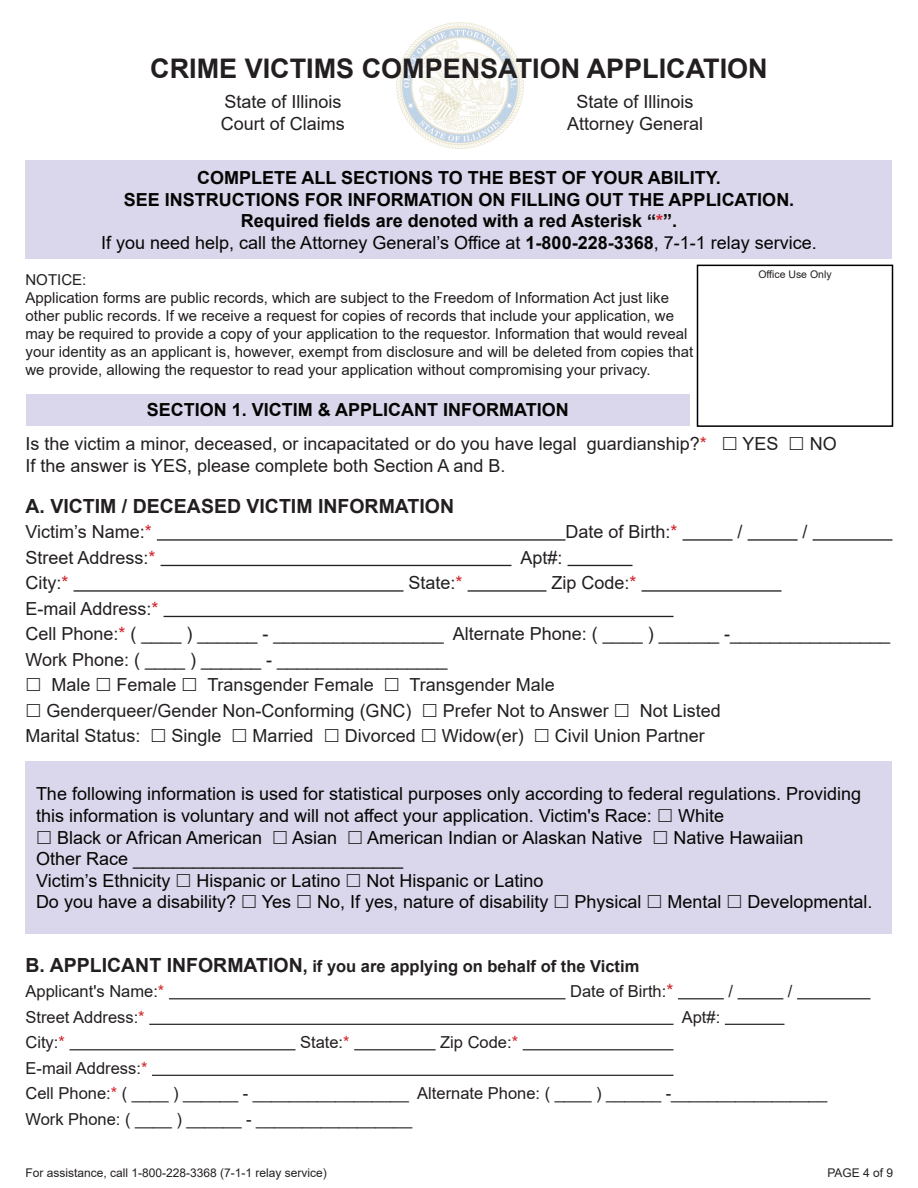
<style>
.page{position:relative;width:918px;height:1188px;background:#fff}
.page>*{position:absolute;margin:0;border:0;box-sizing:border-box;transform-origin:0 0}
.t1{font:700 27px "Arial";color:#231f20}
.t2{font:700 19.5px "Arial";color:#231f20}
.t3{font:18px "Arial";color:#231f20}
.t4{font:18px/21.6px "Arial";color:#040503}
.t5{font:700 18px "Arial";color:#040503}
.t6{font:16.5px "Arial";color:#231f20}
.t7{font:700 16.5px "Arial";color:#231f20}
.t8{font:15px/18px "Arial";color:#231f20}
.t9{font:12px "Arial";color:#231f20}
.t10{font:10.5px "Arial";color:#231f20}
.s1{color:#d1232a}
.s2{font-weight:700}
.s3{font-size:19.5px}
.s4{font-size:18px}
.s5{font-size:18px;color:#d1232a}
</style>
<div class="page">
<img style="left:396px;top:22px;width:128px;height:127px">
<hr style="left:157px;top:539px;width:409px;height:2px;background:#231f20">
<hr style="left:683px;top:539px;width:50px;height:2px;background:#231f20">
<hr style="left:748px;top:539px;width:50px;height:2px;background:#231f20">
<hr style="left:813px;top:539px;width:79px;height:2px;background:#231f20">
<hr style="left:161px;top:565px;width:350px;height:1px;background:#231f20">
<hr style="left:568px;top:565px;width:65px;height:1px;background:#231f20">
<hr style="left:74px;top:590px;width:329px;height:2px;background:#231f20">
<hr style="left:468px;top:590px;width:79px;height:2px;background:#231f20">
<hr style="left:642px;top:590px;width:140px;height:2px;background:#231f20">
<hr style="left:164px;top:616px;width:510px;height:1px;background:#231f20">
<hr style="left:169px;top:998px;width:397px;height:1px;background:#231f20">
<hr style="left:678px;top:998px;width:46px;height:1px;background:#231f20">
<hr style="left:738px;top:998px;width:45px;height:1px;background:#231f20">
<hr style="left:797px;top:998px;width:74px;height:1px;background:#231f20">
<hr style="left:149px;top:1024px;width:525px;height:1px;background:#231f20">
<hr style="left:725px;top:1024px;width:59px;height:1px;background:#231f20">
<hr style="left:70px;top:1049px;width:225px;height:1px;background:#231f20">
<hr style="left:354px;top:1049px;width:82px;height:1px;background:#231f20">
<hr style="left:523px;top:1049px;width:151px;height:1px;background:#231f20">
<hr style="left:152px;top:1075px;width:521px;height:1px;background:#231f20">
<div style="left:26px;top:160px;width:866px;height:100px;background:#dad6eb"></div>
<div style="left:697px;top:265px;width:196px;height:162px;border:2px solid #000"></div>
<div style="left:26px;top:394px;width:663px;height:31px;background:#dad6eb"></div>
<div style="left:26px;top:761px;width:866px;height:173px;background:#dad6eb"></div>
<p class="t1" style="left:150px;top:49px;width:619px">CRIME VICTIMS COMPENSATION APPLICATION</p>
<p class="t3" style="left:577px;top:89px;width:119px">State of Illinois</p>
<p class="t3" style="left:567px;top:111px;width:138px">Attorney General</p>
<p class="t5" style="left:197px;top:165px;width:525px">COMPLETE ALL SECTIONS TO THE BEST OF YOUR ABILITY.</p>
<p class="t5" style="left:124px;top:187px;width:672px">SEE INSTRUCTIONS FOR INFORMATION ON FILLING OUT THE APPLICATION.</p>
<p class="t5" style="left:241px;top:208px;width:438px">Required fields are denoted with a red Asterisk “<span class="s1">*</span>”.</p>
<p class="t4" style="left:101px;top:232px;width:717px">If you need help, call the Attorney General’s Office at <span class="s2">1-800-228-3368</span>, 7-1-1 relay service.</p>
<p class="t10" style="left:758px;top:267px;width:75px">Office Use Only</p>
<p class="t3" style="left:224px;top:89px;width:119px">State of Illinois</p>
<p class="t3" style="left:221px;top:111px;width:126px">Court of Claims</p>
<p class="t8" style="left:26px;top:270px;width:62px">NOTICE:</p>
<p class="t8" style="left:26px;top:288px;width:669px">Application forms are public records, which are subject to the Freedom of Information Act just like other public records. If we receive a request for copies of records that include your application, we may be required to provide a copy of your application to the requestor. Information that would reveal your identity as an applicant is, however, exempt from disclosure and will be deleted from copies that we provide, allowing the requestor to read your application without compromising your privacy.</p>
<p class="t5" style="left:147px;top:397px;width:424px">SECTION 1. VICTIM &amp; APPLICANT INFORMATION</p>
<p class="t3" style="left:26px;top:432px;width:683px">Is the victim a minor, deceased, or incapacitated or do you have legal guardianship?<span class="s1">*</span></p>
<p class="t3" style="left:743px;top:432px;width:38px">YES</p>
<p class="t3" style="left:810px;top:432px;width:28px">NO</p>
<p class="t3" style="left:26px;top:453px;width:481px">If the answer is YES, please complete both Section A and B.</p>
<p class="t2" style="left:26px;top:492px;width:430px">A. VICTIM / DECEASED VICTIM INFORMATION</p>
<p class="t3" style="left:26px;top:519px;width:128px">Victim’s Name:<span class="s1">*</span></p>
<p class="t3" style="left:566px;top:519px;width:114px">Date of Birth:<span class="s1">*</span></p>
<p class="t3" style="left:738px;top:519px;width:7px">/</p>
<p class="t3" style="left:803px;top:519px;width:7px">/</p>
<p class="t3" style="left:26px;top:545px;width:132px">Street Address:<span class="s1">*</span></p>
<p class="t3" style="left:521px;top:545px;width:44px">Apt#:</p>
<p class="t3" style="left:26px;top:570px;width:45px">City:<span class="s1">*</span></p>
<p class="t3" style="left:409px;top:570px;width:56px">State:<span class="s1">*</span></p>
<p class="t3" style="left:552px;top:570px;width:87px">Zip Code:<span class="s1">*</span></p>
<p class="t3" style="left:26px;top:596px;width:135px">E-mail Address:<span class="s1">*</span></p>
<p class="t3" style="left:26px;top:621px;width:866px">Cell Phone:<span class="s1">*</span> ( ____ ) ______ - _________________ Alternate Phone: ( ____ ) ______ -________________</p>
<p class="t3" style="left:26px;top:647px;width:423px">Work Phone: ( ____ ) ______ - _________________</p>
<p class="t3" style="left:52px;top:672px;width:41px">Male</p>
<p class="t3" style="left:117px;top:672px;width:62px">Female</p>
<p class="t3" style="left:207px;top:672px;width:168px">Transgender Female</p>
<p class="t3" style="left:409px;top:672px;width:147px">Transgender Male</p>
<p class="t3" style="left:47px;top:698px;width:367px">Genderqueer/Gender Non-Conforming (GNC)</p>
<p class="t3" style="left:443px;top:698px;width:168px">Prefer Not to Answer</p>
<p class="t3" style="left:640px;top:698px;width:83px">Not Listed</p>
<p class="t3" style="left:26px;top:723px;width:117px">Marital Status:</p>
<p class="t3" style="left:172px;top:723px;width:52px">Single</p>
<p class="t3" style="left:253px;top:723px;width:63px">Married</p>
<p class="t3" style="left:345px;top:723px;width:73px">Divorced</p>
<p class="t3" style="left:442px;top:723px;width:83px">Widow(er)</p>
<p class="t3" style="left:555px;top:723px;width:152px">Civil Union Partner</p>
<p class="t4" style="left:36px;top:783px;width:827px">The following information is used for statistical purposes only according to federal regulations. Providing this information is voluntary and will not affect your application. Victim's Race:</p>
<p class="t4" style="left:678px;top:805px;width:48px">White</p>
<p class="t4" style="left:57px;top:826px;width:207px">Black or African American</p>
<p class="t4" style="left:292px;top:826px;width:47px">Asian</p>
<p class="t4" style="left:367px;top:826px;width:277px">American Indian or Alaskan Native</p>
<p class="t4" style="left:673px;top:826px;width:132px">Native Hawaiian</p>
<p class="t4" style="left:36px;top:848px;width:369px">Other Race ___________________--------________</p>
<p class="t4" style="left:36px;top:870px;width:136px">Victim’s Ethnicity</p>
<p class="t4" style="left:196px;top:870px;width:146px">Hispanic or Latino</p>
<p class="t4" style="left:367px;top:870px;width:179px">Not Hispanic or Latino</p>
<p class="t4" style="left:36px;top:891px;width:202px">Do you have a disability?</p>
<p class="t4" style="left:262px;top:891px;width:31px">Yes</p>
<p class="t4" style="left:317px;top:891px;width:233px">No, If yes, nature of disability</p>
<p class="t4" style="left:574px;top:891px;width:69px">Physical</p>
<p class="t4" style="left:667px;top:891px;width:56px">Mental</p>
<p class="t4" style="left:748px;top:891px;width:127px">Developmental.</p>
<p class="t7" style="left:26px;top:954px;width:615px"><span class="s3">B. APPLICANT INFORMATION</span><span class="s4">,</span> if you are applying on behalf of the Victim</p>
<p class="t6" style="left:26px;top:980px;width:140px">Applicant's Name:<span class="s1">*</span></p>
<p class="t6" style="left:570px;top:980px;width:105px">Date of Birth:<span class="s5">*</span></p>
<p class="t6" style="left:728px;top:980px;width:6px">/</p>
<p class="t6" style="left:788px;top:980px;width:6px">/</p>
<p class="t6" style="left:26px;top:1005px;width:121px">Street Address:<span class="s1">*</span></p>
<p class="t6" style="left:682px;top:1005px;width:40px">Apt#:</p>
<p class="t6" style="left:26px;top:1031px;width:41px">City:<span class="s1">*</span></p>
<p class="t6" style="left:300px;top:1031px;width:51px">State:<span class="s1">*</span></p>
<p class="t6" style="left:440px;top:1031px;width:79px">Zip Code:<span class="s1">*</span></p>
<p class="t6" style="left:26px;top:1056px;width:123px">E-mail Address:<span class="s1">*</span></p>
<p class="t6" style="left:26px;top:1082px;width:803px">Cell Phone:<span class="s1">*</span> ( ____ ) ______ - _________________ Alternate Phone: ( ____ ) ______ -_________________</p>
<p class="t6" style="left:26px;top:1107px;width:388px">Work Phone: ( ____ ) ______ - _________________</p>
<p class="t9" style="left:26px;top:1165px;width:303px">For assistance, call 1-800-228-3368 (7-1-1 relay service)</p>
<p class="t9" style="left:827px;top:1165px;width:67px">PAGE 4 of 9</p>
</div>
